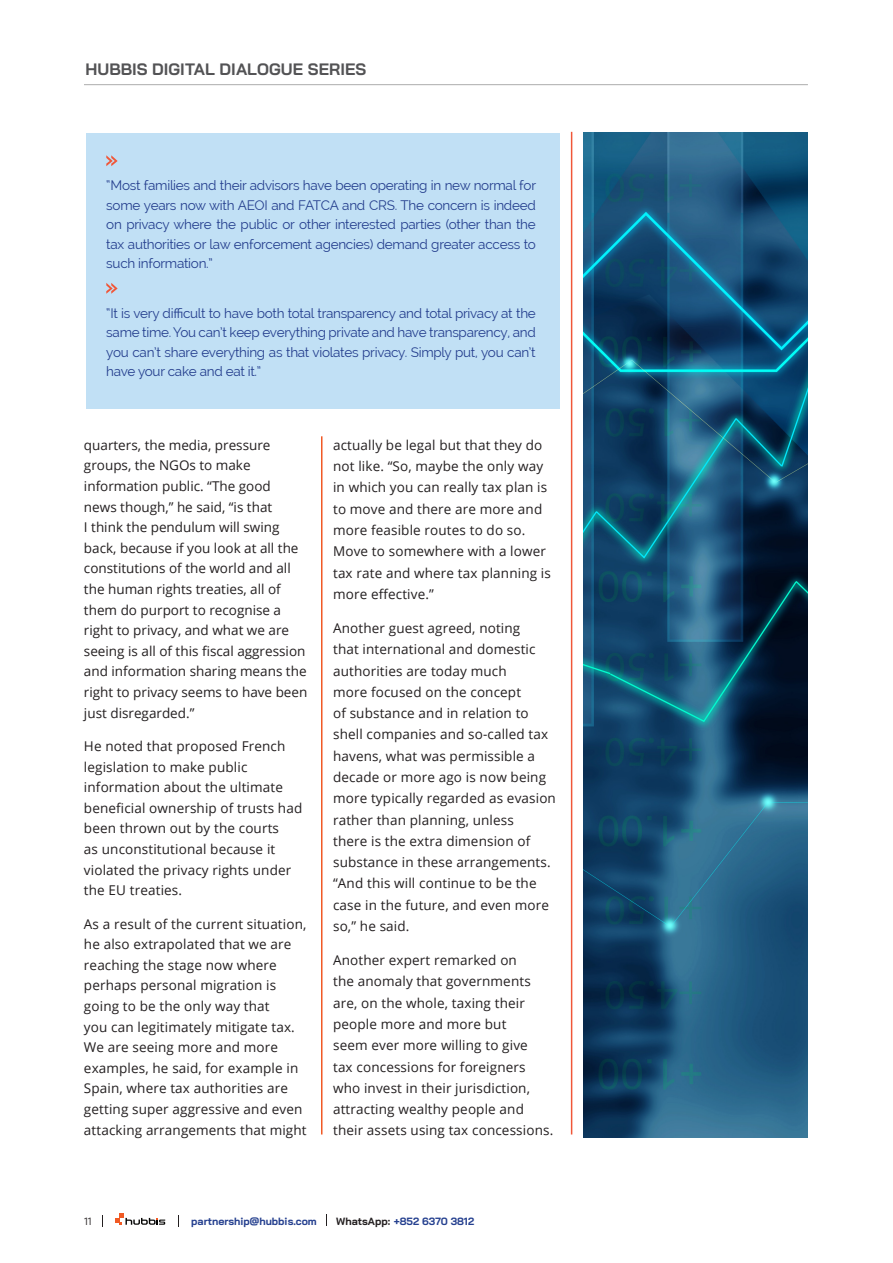
<style>
.page{position:relative;width:893px;height:1263px;background:#fff}
.page>*{position:absolute;margin:0;border:0;box-sizing:border-box;transform-origin:0 0}
.t1{font:700 16.5px "Bai Jamjuree";color:#535355}
.t2{font:13.5px/20.5px "Open Sans";letter-spacing:.01em;color:#231f20}
.box_content{font:13.5px/19.5px "Raleway";letter-spacing:-.02em;color:#253f8e;text-align:justify}
.t3{font:700 10.5px "Bai Jamjuree";color:#25408f}
.t4{font:10.5px "Bai Jamjuree";color:#231f20}
.s1{color:#231f20}
</style>
<div class="page">
<hr style="left:84px;top:84px;width:724px;height:1px;background:#adadad">
<svg style="left:115px;top:1213px;width:50px;height:12px"></svg>
<hr style="left:571px;top:132px;width:1px;height:1002px;background:#f05739">
<div style="left:86px;top:133px;width:473px;height:275px;background:#c1e0f5"></div>
<svg style="left:106px;top:155px;width:12px;height:11px"></svg>
<svg style="left:106px;top:283px;width:12px;height:11px"></svg>
<hr style="left:321px;top:436px;width:1px;height:698px;background:#f15925">
<img style="left:584px;top:133px;width:224px;height:1004px">
<p class="t1" style="left:85px;top:59px;width:282px">HUBBIS DIGITAL DIALOGUE SERIES</p>
<p class="box_content" style="left:106px;top:176px;width:431px">“Most families and their advisors have been operating in new normal for some years now with AEOI and FATCA and CRS. The concern is indeed on privacy where the public or other interested parties (other than the tax authorities or law enforcement agencies) demand greater access to such information.”</p>
<p class="box_content" style="left:106px;top:303px;width:431px">“It is very difficult to have both total transparency and total privacy at the same time. You can’t keep everything private and have transparency, and you can’t share everything as that violates privacy. Simply put, you can’t have your cake and eat it.”</p>
<p class="t2" style="left:84px;top:434px;width:225px">quarters, the media, pressure groups, the NGOs to make information public. “The good<br>news though,” he said, “is that<br>I think the pendulum will swing back, because if you look at all the constitutions of the world and all the human rights treaties, all of them do purport to recognise a right to privacy, and what we are seeing is all of this fiscal aggression and information sharing means the right to privacy seems to have been just disregarded.”</p>
<p class="t2" style="left:84px;top:735px;width:220px">He noted that proposed French legislation to make public information about the ultimate beneficial ownership of trusts had been thrown out by the courts<br>as unconstitutional because it violated the privacy rights under the EU treaties.</p>
<p class="t2" style="left:84px;top:913px;width:224px">As a result of the current situation, he also extrapolated that we are reaching the stage now where perhaps personal migration is going to be the only way that<br>you can legitimately mitigate tax.<br>We are seeing more and more examples, he said, for example in<br>Spain, where tax authorities are getting super aggressive and even attacking arrangements that might</p>
<p class="t2" style="left:333px;top:434px;width:219px;line-height:21.3px">actually be legal but that they do not like. “So, maybe the only way in which you can really tax plan is to move and there are more and more feasible routes to do so.<br>Move to somewhere with a lower tax rate and where tax planning is more effective.”</p>
<p class="t2" style="left:333px;top:617px;width:224px;line-height:21.3px">Another guest agreed, noting<br>that international and domestic authorities are today much<br>more focused on the concept<br>of substance and in relation to shell companies and so-called tax havens, what was permissible a decade or more ago is now being more typically regarded as evasion rather than planning, unless<br>there is the extra dimension of substance in these arrangements. “And this will continue to be the case in the future, and even more so,” he said.</p>
<p class="t2" style="left:333px;top:949px;width:222px;line-height:21.3px">Another expert remarked on<br>the anomaly that governments are, on the whole, taxing their people more and more but<br>seem ever more willing to give<br>tax concessions for foreigners who invest in their jurisdiction, attracting wealthy people and their assets using tax concessions.</p>
<p class="t4" style="left:84px;top:1212px;width:9px">11</p>
<p class="t3" style="left:191px;top:1215px;width:127px">partnership@hubbis.com</p>
<p class="t3" style="left:336px;top:1215px;width:139px"><span class="s1">WhatsApp:</span> +852 6370 3812</p>
</div>
